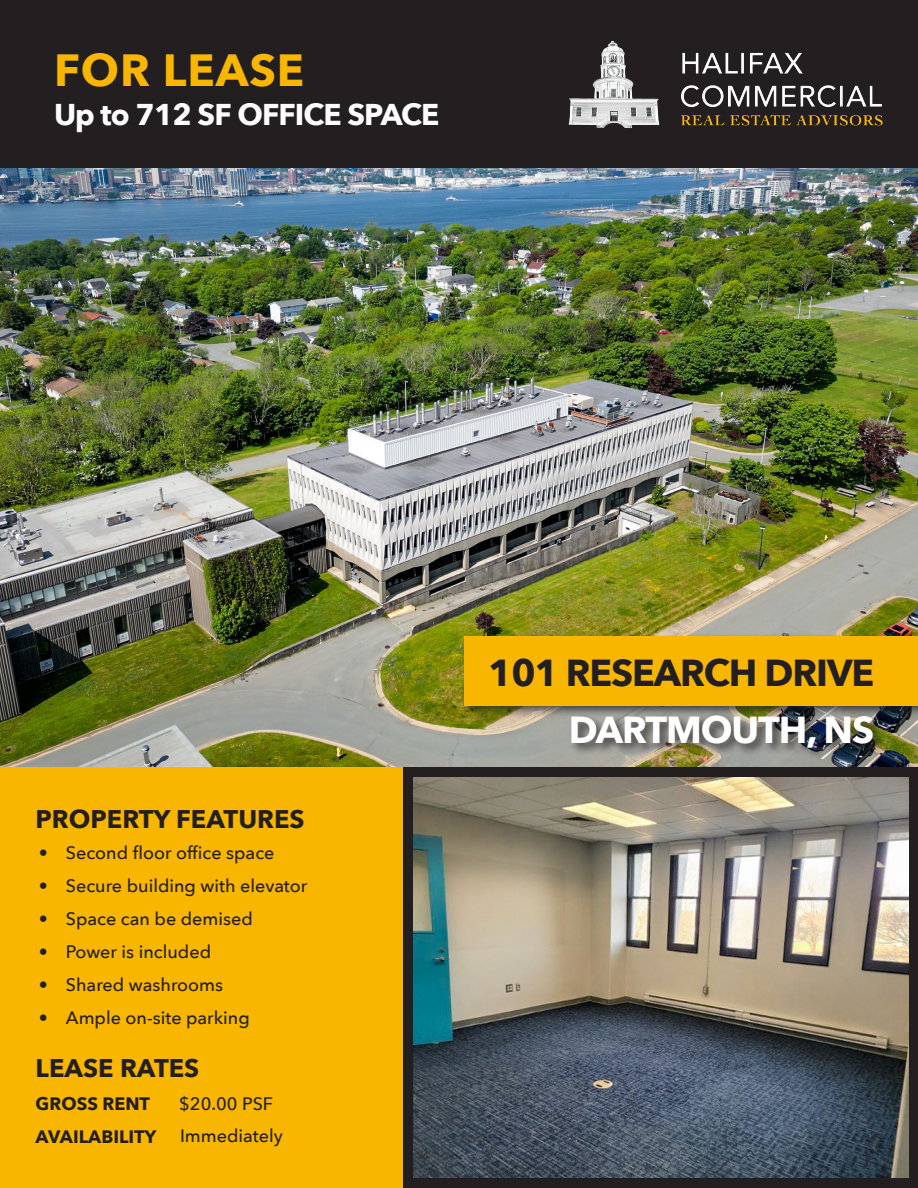
<style>
.page{position:relative;width:918px;height:1188px;background:#231f20}
.page>*{position:absolute;margin:0;border:0;box-sizing:border-box;transform-origin:0 0}
.t1{font:700 45px "Avenir Next";letter-spacing:.02em;color:#f9b600}
.t2{font:700 37.5px "Avenir Next";letter-spacing:-.03em;color:#231f20}
.t3{font:700 37.5px "Avenir Next";letter-spacing:-.03em;color:#fff}
.t4{font:700 30px "Avenir Next";letter-spacing:-.03em;color:#fff}
.t5{font:700 25.5px "Avenir Next";color:#231f20}
.t6{font:500 18px "Avenir Next";color:#231f20}
.t7{font:700 18px "Avenir Next";color:#231f20}
</style>
<div class="page">
<div style="left:0;top:421px;width:403px;height:767px;background:#f9b600"></div>
<img style="left:568px;top:41px;width:315px;height:88px">
<img style="left:0;top:168px;width:918px;height:598px">
<div style="left:461px;top:633px;width:457px;height:86px;background:#231f20;opacity:.75"></div>
<div style="left:464px;top:636px;width:454px;height:69px;background:#f9b600"></div>
<div style="left:568px;top:713px;width:317px;height:48px;background:#231f20;opacity:.75"></div>
<img style="left:414px;top:778px;width:494px;height:399px">
<p class="t1" style="left:54px;top:31px;width:252px">FOR LEASE</p>
<p class="t4" style="left:54px;top:89px;width:387px">Up to 712 SF OFFICE SPACE</p>
<p class="t5" style="left:36px;top:797px;width:270px">PROPERTY FEATURES</p>
<p class="t6" style="left:39px;top:838px;width:237px">• Second floor office space</p>
<p class="t6" style="left:39px;top:871px;width:270px">• Secure building with elevator</p>
<p class="t6" style="left:39px;top:904px;width:216px">• Space can be demised</p>
<p class="t6" style="left:39px;top:937px;width:174px">• Power is included</p>
<p class="t6" style="left:39px;top:970px;width:186px">• Shared washrooms</p>
<p class="t6" style="left:39px;top:1003px;width:212px">• Ample on-site parking</p>
<p class="t5" style="left:36px;top:1046px;width:165px">LEASE RATES</p>
<p class="t7" style="left:36px;top:1088px;width:116px">GROSS RENT</p>
<p class="t6" style="left:179px;top:1088px;width:95px">$20.00 PSF</p>
<p class="t7" style="left:36px;top:1121px;width:122px">AVAILABILITY</p>
<p class="t6" style="left:180px;top:1121px;width:104px">Immediately</p>
<p class="t2" style="left:488px;top:640px;width:387px">101 RESEARCH DRIVE</p>
<p class="t3" style="left:569px;top:697px;width:307px">DARTMOUTH, NS</p>
</div>
